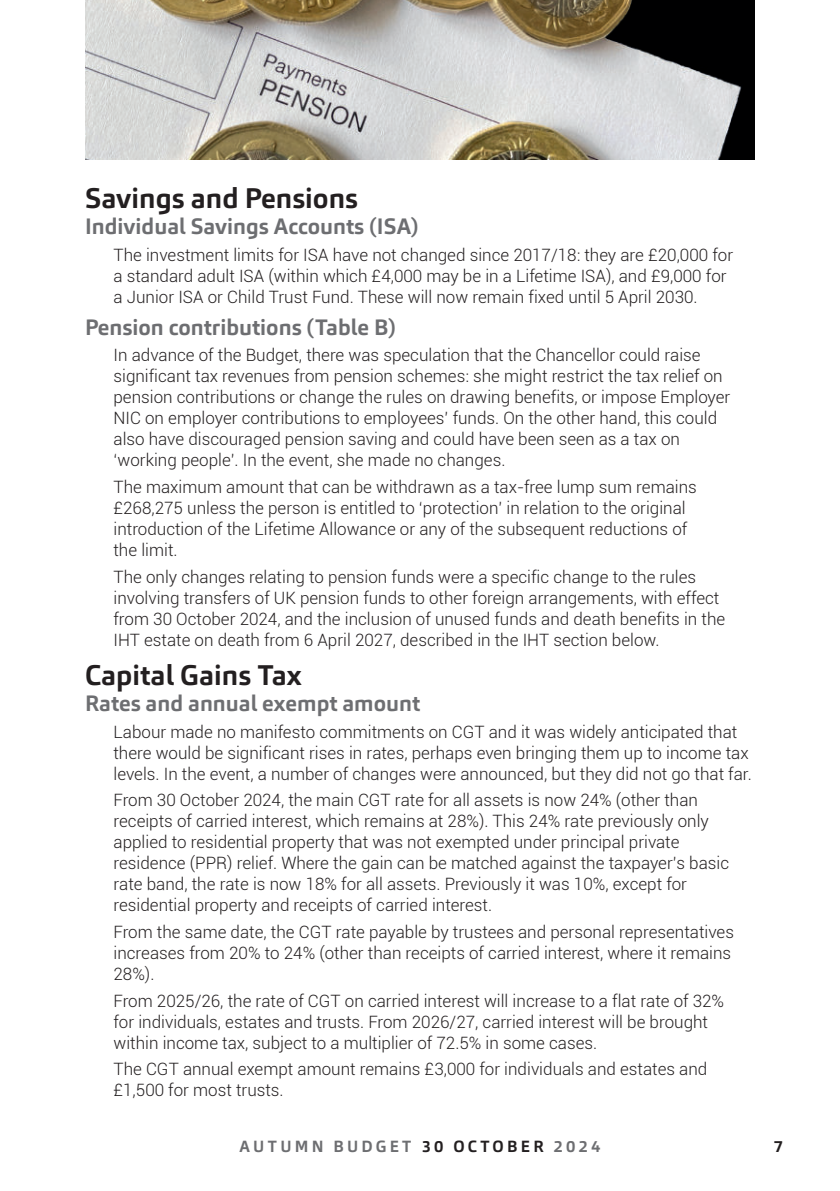
<style>
.page{position:relative;width:840px;height:1191px;background:#fff}
.page>*{position:absolute;margin:0;border:0;box-sizing:border-box;transform-origin:0 0}
.t1{font:700 28px "Carnac";color:#231f20}
.t2{font:700 22px "Carnac";color:#6d6e71}
.t3{font:300 17px/21px "Roboto";color:#231f20}
.t4{font:700 16px "Carnac";letter-spacing:.2em;color:#6d6e71}
.t5{font:700 16px "Carnac";color:#231f20}
.s1{color:#231f20}
</style>
<div class="page">
<img style="left:85px;top:0;width:669px;height:159px">
<h1 class="t1" style="left:85px;top:186px;width:274px">Savings and Pensions</h1>
<p class="t2" style="left:85px;top:217px;width:335px">Individual Savings Accounts (ISA)</p>
<p class="t3" style="left:113px;top:245px;width:620px">The investment limits for ISA have not changed since 2017/18: they are £20,000 for a standard adult ISA (within which £4,000 may be in a Lifetime ISA), and £9,000 for a Junior ISA or Child Trust Fund. These will now remain fixed until 5 April 2030.</p>
<p class="t2" style="left:85px;top:317px;width:312px">Pension contributions (Table B)</p>
<p class="t3" style="left:113px;top:346px;width:618px">In advance of the Budget, there was speculation that the Chancellor could raise significant tax revenues from pension schemes: she might restrict the tax relief on pension contributions or change the rules on drawing benefits, or impose Employer NIC on employer contributions to employees’ funds. On the other hand, this could also have discouraged pension saving and could have been seen as a tax on ‘working people’. In the event, she made no changes.</p>
<p class="t3" style="left:113px;top:477px;width:584px">The maximum amount that can be withdrawn as a tax-free lump sum remains £268,275 unless the person is entitled to ‘protection’ in relation to the original introduction of the Lifetime Allowance or any of the subsequent reductions of the limit.</p>
<p class="t3" style="left:113px;top:567px;width:613px">The only changes relating to pension funds were a specific change to the rules involving transfers of UK pension funds to other foreign arrangements, with effect from 30 October 2024, and the inclusion of unused funds and death benefits in the IHT estate on death from 6 April 2027, described in the IHT section below.</p>
<h1 class="t1" style="left:85px;top:663px;width:218px">Capital Gains Tax</h1>
<p class="t2" style="left:85px;top:694px;width:336px">Rates and annual exempt amount</p>
<p class="t3" style="left:113px;top:722px;width:639px">Labour made no manifesto commitments on CGT and it was widely anticipated that there would be significant rises in rates, perhaps even bringing them up to income tax levels. In the event, a number of changes were announced, but they did not go that far.</p>
<p class="t3" style="left:113px;top:791px;width:617px">From 30 October 2024, the main CGT rate for all assets is now 24% (other than receipts of carried interest, which remains at 28%). This 24% rate previously only applied to residential property that was not exempted under principal private residence (PPR) relief. Where the gain can be matched against the taxpayer’s basic rate band, the rate is now 18% for all assets. Previously it was 10%, except for residential property and receipts of carried interest.</p>
<p class="t3" style="left:113px;top:922px;width:621px">From the same date, the CGT rate payable by trustees and personal representatives increases from 20% to 24% (other than receipts of carried interest, where it remains<br>28%).</p>
<p class="t3" style="left:113px;top:991px;width:612px">From 2025/26, the rate of CGT on carried interest will increase to a flat rate of 32% for individuals, estates and trusts. From 2026/27, carried interest will be brought within income tax, subject to a multiplier of 72.5% in some cases.</p>
<p class="t3" style="left:113px;top:1060px;width:595px">The CGT annual exempt amount remains £3,000 for individuals and estates and £1,500 for most trusts.</p>
<p class="t4" style="left:239px;top:1137px;width:362px">AUTUMN BUDGET <span class="s1">30 OCTOBER</span> 2024</p>
<p class="t5" style="left:773px;top:1139px;width:11px">7</p>
</div>
